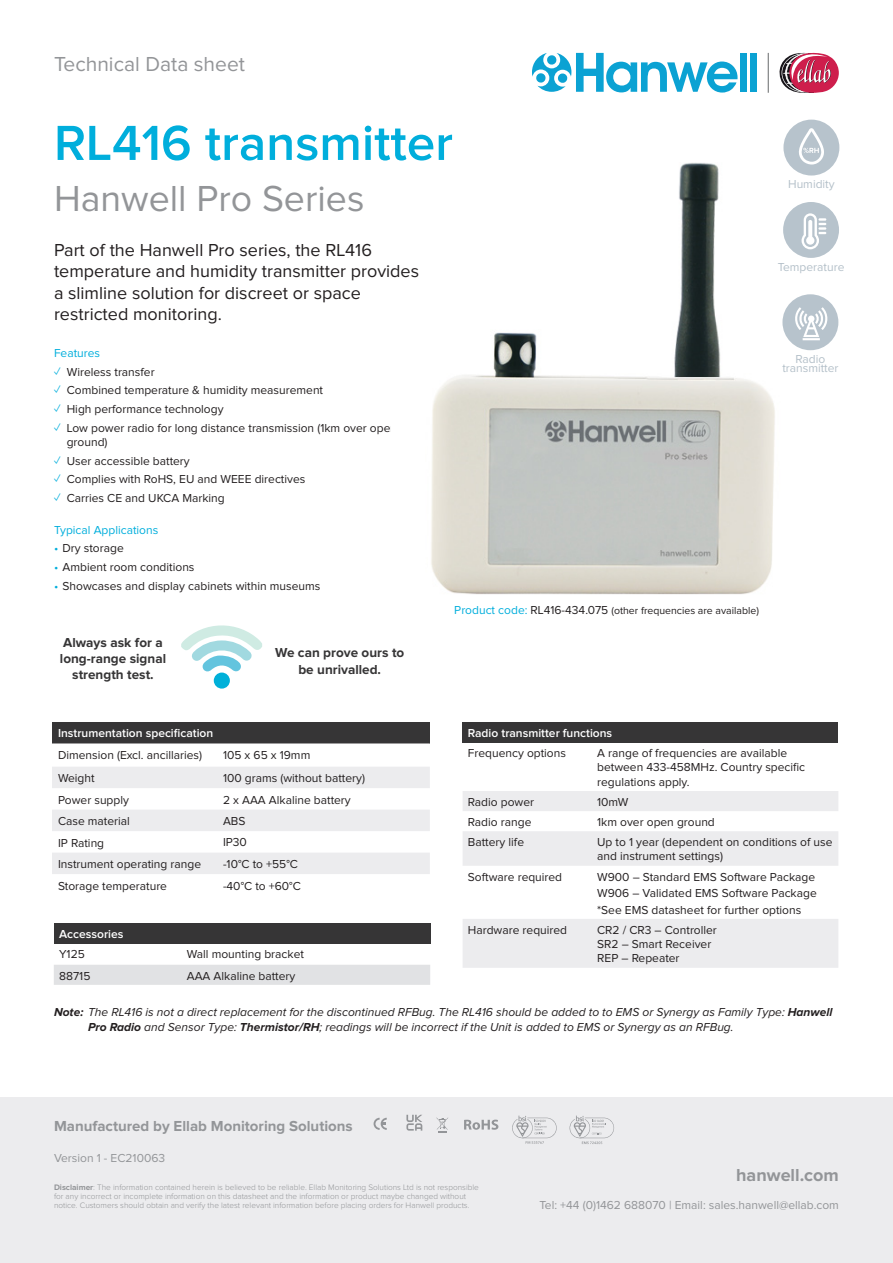
<style>
.page{position:relative;width:893px;height:1263px;background:#fff}
.page>*{position:absolute;margin:0;border:0;box-sizing:border-box;transform-origin:0 0}
.Product_Title{font:600 51px "Proxima Nova";color:#00aedc}
.Product_Series{font:37.5px "Proxima Nova";color:#939598}
.t1{font:21px "Proxima Nova";color:#939598}
.Header_Body{font:18px/21.6px "Proxima Nova";color:#231f20}
.t2{font:700 18px "Proxima Nova";color:#939598}
.t3{font:700 15px "Proxima Nova";color:#939598}
.t4{font:700 13.5px/16.2px "Proxima Nova";color:#363536;text-align:center}
.Table_Body{font:12px/14.4px "Proxima Nova";color:#231f20}
.Note{font:italic 12px/15px "Proxima Nova";color:#231f20}
.t5{font:12px "Proxima Nova";color:#939598}
.Table_Headers{font:600 12px "Proxima Nova";color:#fff}
.Column_header{font:12px "Proxima Nova";color:#231f20}
.t6{font:12px/9.3px "Proxima Nova";color:#b4c0c9;text-align:center}
.Header_Body-2{font:12px "Proxima Nova";color:#00aedc}
.Table_Note{font:12px "Proxima Nova";color:#231f20}
.Column_header-2{font:10.5px "Proxima Nova";color:#231f20}
.t7{font:300 8.25px/9px "Proxima Nova";color:#939598}
.s1{color:#00aedc}
.s2{font-size:12px;color:#00aedc}
.s3{font-size:12px}
.s4{font-weight:700}
</style>
<div class="page">
<div style="left:740px;top:53px;width:7px;height:39px;background:#0ba2d3"></div>
<div style="left:750px;top:53px;width:7px;height:39px;background:#0ba2d3"></div>
<svg style="left:532px;top:53px;width:205px;height:40px"></svg>
<hr style="left:768px;top:53px;width:1px;height:40px;background:#66696a">
<svg style="left:779px;top:53px;width:60px;height:40px"></svg>
<div style="left:0;top:1097px;width:893px;height:166px;background:#ececee"></div>
<svg style="left:436px;top:1117px;width:12px;height:15px"></svg>
<svg style="left:464px;top:1119px;width:34px;height:11px"></svg>
<svg style="left:374px;top:1118px;width:13px;height:12px"></svg>
<svg style="left:512px;top:1115px;width:45px;height:29px"></svg>
<svg style="left:569px;top:1115px;width:45px;height:29px"></svg>
<svg style="left:406px;top:1115px;width:16px;height:15px"></svg>
<img style="left:431px;top:163px;width:365px;height:432px">
<div style="left:783px;top:120px;width:56px;height:56px;background:#b7c3cc;border-radius:50%"></div>
<svg style="left:799px;top:128px;width:25px;height:37px"></svg>
<div style="left:783px;top:202px;width:56px;height:56px;background:#b7c3cc;border-radius:50%"></div>
<svg style="left:801px;top:213px;width:25px;height:36px"></svg>
<div style="left:54px;top:923px;width:376px;height:20px;background:#363536"></div>
<div style="left:54px;top:965px;width:376px;height:20px;background:#e1e2e4"></div>
<svg style="left:181px;top:625px;width:81px;height:47px"></svg>
<div style="left:214px;top:672px;width:16px;height:17px;background:#00b0d9;border-radius:50%"></div>
<div style="left:782px;top:294px;width:56px;height:56px;background:#b7c3cc;border-radius:50%"></div>
<svg style="left:795px;top:307px;width:33px;height:33px"></svg>
<div style="left:52px;top:722px;width:378px;height:21px;background:#363536"></div>
<svg style="left:52px;top:743px;width:378px;height:1px"></svg>
<svg style="left:52px;top:767px;width:378px;height:107px"></svg>
<div style="left:463px;top:722px;width:375px;height:20px;background:#363536"></div>
<svg style="left:463px;top:791px;width:375px;height:177px;fill:#ececee"></svg>
<h3 class="t1" style="left:54px;top:54px;width:193px">Technical Data sheet</h3>
<p class="Product_Title" style="left:54px;top:120px;width:400px">RL416 transmitter</p>
<p class="Product_Series" style="left:54px;top:182px;width:312px">Hanwell Pro Series</p>
<p class="Header_Body" style="left:54px;top:239px;width:367px">Part of the Hanwell Pro series, the RL416 temperature and humidity transmitter provides a slimline solution for discreet or space restricted monitoring.</p>
<p class="Header_Body-2" style="left:54px;top:347px;width:48px">Features</p>
<p class="Table_Body" style="left:54px;top:365px;width:102px"><span class="s1">✓</span> Wireless transfer</p>
<p class="Table_Body" style="left:54px;top:384px;width:271px"><span class="s1">✓</span> Combined temperature &amp; humidity measurement</p>
<p class="Table_Body" style="left:54px;top:402px;width:171px"><span class="s1">✓</span> High performance technology</p>
<p class="Table_Body" style="left:67px;top:421px;width:332px;text-indent:-13px"><span class="s1">✓</span> Low power radio for long distance transmission (1km over open ground)</p>
<p class="Table_Body" style="left:54px;top:454px;width:137px"><span class="s1">✓</span> User accessible battery</p>
<p class="Table_Body" style="left:54px;top:473px;width:253px"><span class="s1">✓</span> Complies with RoHS, EU and WEEE directives</p>
<p class="Table_Body" style="left:54px;top:491px;width:172px"><span class="s1">✓</span> Carries CE and UKCA Marking</p>
<p class="Header_Body-2" style="left:54px;top:524px;width:106px">Typical Applications</p>
<p class="Table_Body" style="left:54px;top:542px;width:71px"><span class="s1">•</span> Dry storage</p>
<p class="Table_Body" style="left:54px;top:560px;width:142px"><span class="s1">•</span> Ambient room conditions</p>
<p class="Table_Body" style="left:54px;top:579px;width:268px"><span class="s1">•</span> Showcases and display cabinets within museums</p>
<p class="t4" style="left:60px;top:635px;width:108px">Always ask for a long-range signal strength test.</p>
<p class="t4" style="left:275px;top:645px;width:131px">We can prove ours to be unrivalled.</p>
<p class="Column_header-2" style="left:454px;top:606px;width:306px"><span class="s2">Product code:</span> <span class="s3">RL416-434.075</span> (other frequencies are available)</p>
<p class="t6" style="left:788px;top:180px;width:48px">Humidity</p>
<p class="t6" style="left:778px;top:262px;width:68px">Temperature</p>
<p class="t6" style="left:782px;top:355px;width:58px">Radio transmitter</p>
<p class="Table_Headers" style="left:58px;top:728px;width:157px">Instrumentation specification</p>
<p class="Table_Body" style="left:58px;top:748px;width:146px">Dimension (Excl. ancillaries)</p>
<p class="Table_Body" style="left:223px;top:748px;width:89px">105 x 65 x 19mm</p>
<p class="Table_Body" style="left:58px;top:771px;width:38px">Weight</p>
<p class="Table_Body" style="left:223px;top:771px;width:144px">100 grams (without battery)</p>
<p class="Table_Body" style="left:58px;top:793px;width:72px">Power supply</p>
<p class="Table_Body" style="left:223px;top:793px;width:129px">2 x AAA Alkaline battery</p>
<p class="Table_Body" style="left:58px;top:814px;width:73px">Case material</p>
<p class="Table_Body" style="left:223px;top:814px;width:24px">ABS</p>
<p class="Table_Body" style="left:58px;top:836px;width:48px">IP Rating</p>
<p class="Table_Note" style="left:223px;top:837px;width:25px">IP30</p>
<p class="Table_Body" style="left:58px;top:857px;width:145px">Instrument operating range</p>
<p class="Table_Note" style="left:223px;top:858px;width:76px">-10°C to +55°C</p>
<p class="Table_Body" style="left:58px;top:879px;width:111px">Storage temperature</p>
<p class="Table_Body" style="left:223px;top:879px;width:79px">-40°C to +60°C</p>
<p class="Table_Headers" style="left:59px;top:929px;width:66px">Accessories</p>
<p class="Column_header" style="left:59px;top:949px;width:27px">Y125</p>
<p class="Column_header" style="left:187px;top:949px;width:119px">Wall mounting bracket</p>
<p class="Column_header" style="left:59px;top:970px;width:33px">88715</p>
<p class="Column_header" style="left:187px;top:970px;width:110px">AAA Alkaline battery</p>
<p class="Table_Headers" style="left:468px;top:727px;width:146px">Radio transmitter functions</p>
<p class="Table_Body" style="left:468px;top:746px;width:100px">Frequency options</p>
<p class="Table_Body" style="left:597px;top:746px;width:210px">A range of frequencies are available between 433-458MHz. Country specific regulations apply.</p>
<p class="Table_Body" style="left:468px;top:795px;width:68px">Radio power</p>
<p class="Table_Body" style="left:597px;top:795px;width:33px">10mW</p>
<p class="Table_Body" style="left:468px;top:815px;width:65px">Radio range</p>
<p class="Table_Body" style="left:597px;top:815px;width:119px">1km over open ground</p>
<p class="Table_Body" style="left:468px;top:835px;width:58px">Battery life</p>
<p class="Table_Body" style="left:597px;top:835px;width:237px">Up to 1 year (dependent on conditions of use and instrument settings)</p>
<p class="Table_Body" style="left:468px;top:870px;width:96px">Software required</p>
<p class="Table_Body" style="left:597px;top:870px;width:219px">W900 – Standard EMS Software Package</p>
<p class="Table_Body" style="left:597px;top:886px;width:221px">W906 – Validated EMS Software Package</p>
<p class="Table_Body" style="left:597px;top:903px;width:206px">*See EMS datasheet for further options</p>
<p class="Table_Body" style="left:468px;top:923px;width:101px">Hardware required</p>
<p class="Table_Body" style="left:597px;top:923px;width:121px">CR2 / CR3 – Controller</p>
<p class="Table_Body" style="left:597px;top:937px;width:116px">SR2 – Smart Receiver</p>
<p class="Table_Body" style="left:597px;top:952px;width:84px">REP – Repeater</p>
<p class="Note" style="left:88px;top:1005px;width:746px;text-indent:-34px"><span class="s4">Note:</span> The RL416 is not a direct replacement for the discontinued RFBug. The RL416 should be added to to EMS or Synergy as Family Type: <span class="s4">Hanwell<br>Pro Radio</span> and Sensor Type: <span class="s4">Thermistor/RH</span>; readings will be incorrect if the Unit is added to EMS or Synergy as an RFBug.</p>
<p class="t3" style="left:54px;top:1119px;width:300px">Manufactured by Ellab Monitoring Solutions</p>
<p class="t5" style="left:54px;top:1152px;width:113px">Version 1 - EC210063</p>
<p class="t7" style="left:54px;top:1183px;width:426px"><span class="s4">Disclaimer</span>: The information contained herein is believed to be reliable. Ellab Monitoring Solutions Ltd is not responsible for any incorrect or incomplete information on this datasheet and the information or product maybe changed without notice. Customers should obtain and verify the latest relevant information before placing orders for Hanwell products.</p>
<h3 class="t2" style="left:736px;top:1167px;width:104px">hanwell.com</h3>
<p class="t5" style="left:539px;top:1199px;width:301px">Tel: +44 (0)1462 688070 | Email: sales.hanwell@ellab.com</p>
</div>
